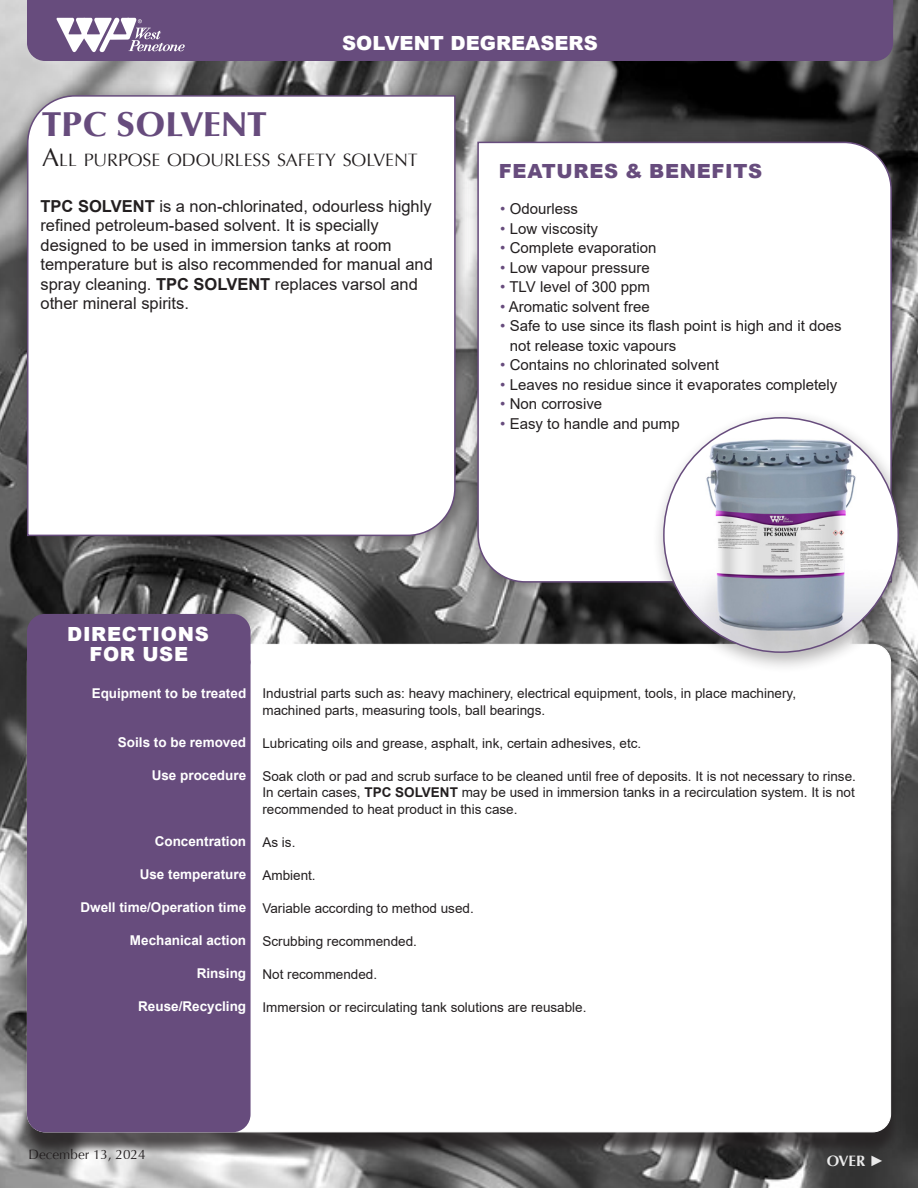
<style>
.page{position:relative;width:918px;height:1188px;background:#fff}
.page>*{position:absolute;margin:0;border:0;box-sizing:border-box;transform-origin:0 0}
.t1{font:900 34.5px "Optima LT Pro";color:#674c7d}
.t2{font:900 19.5px "Arial";color:#fff}
.t3{font:900 19.5px "Arial";letter-spacing:.035em;color:#674c7d}
.t4{font:900 19.5px/19.5px "Arial";letter-spacing:.035em;color:#fff;text-align:center}
.t5{font:17.85px "Optima LT Pro";letter-spacing:-.005em;color:#231f20}
.t6{font:16.5px/19.5px "Arial";color:#231f20}
.t7{font:15px/19.5px "Arial";color:#231f20}
.t8{font:700 15px "Optima LT Pro";color:#fff}
.t9{font:13.5px/16.5px "Arial";color:#231f20;text-align:justify}
.t10{font:700 13.5px "Arial";color:#fff}
.t11{font:13.5px "Optima LT Pro";color:#231f20}
.s1{font-size:25.5px}
.s2{font-weight:700}
.s3{color:#674c7d}
.s4{font-family:"Arial"}
</style>
<div class="page">
<img style="left:0;top:0;width:918px;height:1188px">
<div style="left:27px;top:0;width:866px;height:61px;background:#674c7d"></div>
<svg style="left:56px;top:16px;width:129px;height:36px"></svg>
<div style="left:21px;top:650px;width:880px;height:505px;background:#231f20;opacity:.75"></div>
<div style="left:27px;top:644px;width:864px;height:488px;background:#fff;border-radius:18px"></div>
<div style="left:27px;top:646px;width:224px;height:486px;background:#674c7d;border-radius:18px"></div>
<div style="left:27px;top:614px;width:224px;height:65px;background:#674c7d;border-radius:18px"></div>
<div style="left:13px;top:83px;width:459px;height:471px;background:#231f20;opacity:.5"></div>
<svg style="left:26px;top:94px;width:430px;height:443px"></svg>
<div style="left:465px;top:129px;width:445px;height:471px;background:#231f20;opacity:.5"></div>
<svg style="left:477px;top:141px;width:416px;height:442px"></svg>
<div style="left:652px;top:408px;width:265px;height:265px;background:#231f20;opacity:.33"></div>
<img style="left:664px;top:418px;width:234px;height:234px;border-radius:117px">
<h2 class="t2" style="left:342px;top:28px;width:257px">SOLVENT DEGREASERS</h2>
<p class="t1" style="left:42px;top:102px;width:226px">TPC SOLVENT</p>
<p class="t5" style="left:42px;top:149px;width:377px"><span class="s1">A</span>LL PURPOSE ODOURLESS SAFETY SOLVENT</p>
<p class="t6" style="left:40px;top:196px;width:393px"><span class="s2">TPC SOLVENT</span> is a non-chlorinated, odourless highly refined petroleum-based solvent. It is specially</p>
<p class="t6" style="left:40px;top:235px;width:394px">designed to be used in immersion tanks at room temperature but is also recommended for manual and spray cleaning. <span class="s2">TPC SOLVENT</span> replaces varsol and other mineral spirits.</p>
<h2 class="t3" style="left:499px;top:157px;width:265px">FEATURES &amp; BENEFITS</h2>
<p class="t7" style="left:500px;top:199px;width:79px"><span class="s3">•</span> Odourless</p>
<p class="t7" style="left:500px;top:219px;width:99px"><span class="s3">•</span> Low viscosity</p>
<p class="t7" style="left:500px;top:238px;width:158px"><span class="s3">•</span> Complete evaporation</p>
<p class="t7" style="left:500px;top:258px;width:151px"><span class="s3">•</span> Low vapour pressure</p>
<p class="t7" style="left:500px;top:277px;width:151px"><span class="s3">•</span> TLV level of 300 ppm</p>
<p class="t7" style="left:500px;top:297px;width:151px"><span class="s3">•</span> Aromatic solvent free</p>
<p class="t7" style="left:510px;top:316px;width:333px;text-indent:-9px"><span class="s3">•</span> Safe to use since its flash point is high and it does not release toxic vapours</p>
<p class="t7" style="left:500px;top:355px;width:220px"><span class="s3">•</span> Contains no chlorinated solvent</p>
<p class="t7" style="left:500px;top:375px;width:339px"><span class="s3">•</span> Leaves no residue since it evaporates completely</p>
<p class="t7" style="left:500px;top:394px;width:103px"><span class="s3">•</span> Non corrosive</p>
<p class="t7" style="left:500px;top:414px;width:181px"><span class="s3">•</span> Easy to handle and pump</p>
<h2 class="t4" style="left:67px;top:624px;width:143px">DIRECTIONS<br>FOR USE</h2>
<p class="t10" style="left:92px;top:683px;width:156px">Equipment to be treated</p>
<p class="t10" style="left:118px;top:733px;width:130px">Soils to be removed</p>
<p class="t10" style="left:152px;top:766px;width:96px">Use procedure</p>
<p class="t10" style="left:155px;top:832px;width:93px">Concentration</p>
<p class="t10" style="left:140px;top:865px;width:108px">Use temperature</p>
<p class="t10" style="left:80px;top:898px;width:167px">Dwell time/Operation time</p>
<p class="t10" style="left:130px;top:931px;width:118px">Mechanical action</p>
<p class="t10" style="left:197px;top:964px;width:51px">Rinsing</p>
<p class="t10" style="left:138px;top:997px;width:110px">Reuse/Recycling</p>
<p class="t9" style="left:262px;top:685px;width:535px">Industrial parts such as: heavy machinery, electrical equipment, tools, in place machinery,</p>
<p class="t9" style="left:262px;top:702px;width:284px">machined parts, measuring tools, ball bearings.</p>
<p class="t9" style="left:262px;top:735px;width:380px">Lubricating oils and grease, asphalt, ink, certain adhesives, etc.</p>
<p class="t9" style="left:262px;top:768px;width:595px">Soak cloth or pad and scrub surface to be cleaned until free of deposits. It is not necessary to rinse.<br>In certain cases, <span class="s2">TPC SOLVENT</span> may be used in immersion tanks in a recirculation system. It is not recommended to heat product in this case.</p>
<p class="t9" style="left:262px;top:834px;width:35px">As is.</p>
<p class="t9" style="left:262px;top:867px;width:55px">Ambient.</p>
<p class="t9" style="left:262px;top:900px;width:213px">Variable according to method used.</p>
<p class="t9" style="left:262px;top:933px;width:156px">Scrubbing recommended.</p>
<p class="t9" style="left:262px;top:966px;width:116px">Not recommended.</p>
<p class="t9" style="left:262px;top:999px;width:326px">Immersion or recirculating tank solutions are reusable.</p>
<p class="t11" style="left:29px;top:1146px;width:119px">December 13, 2024</p>
<p class="t8" style="left:827px;top:1151px;width:59px">OVER <span class="s4">►</span></p>
</div>
